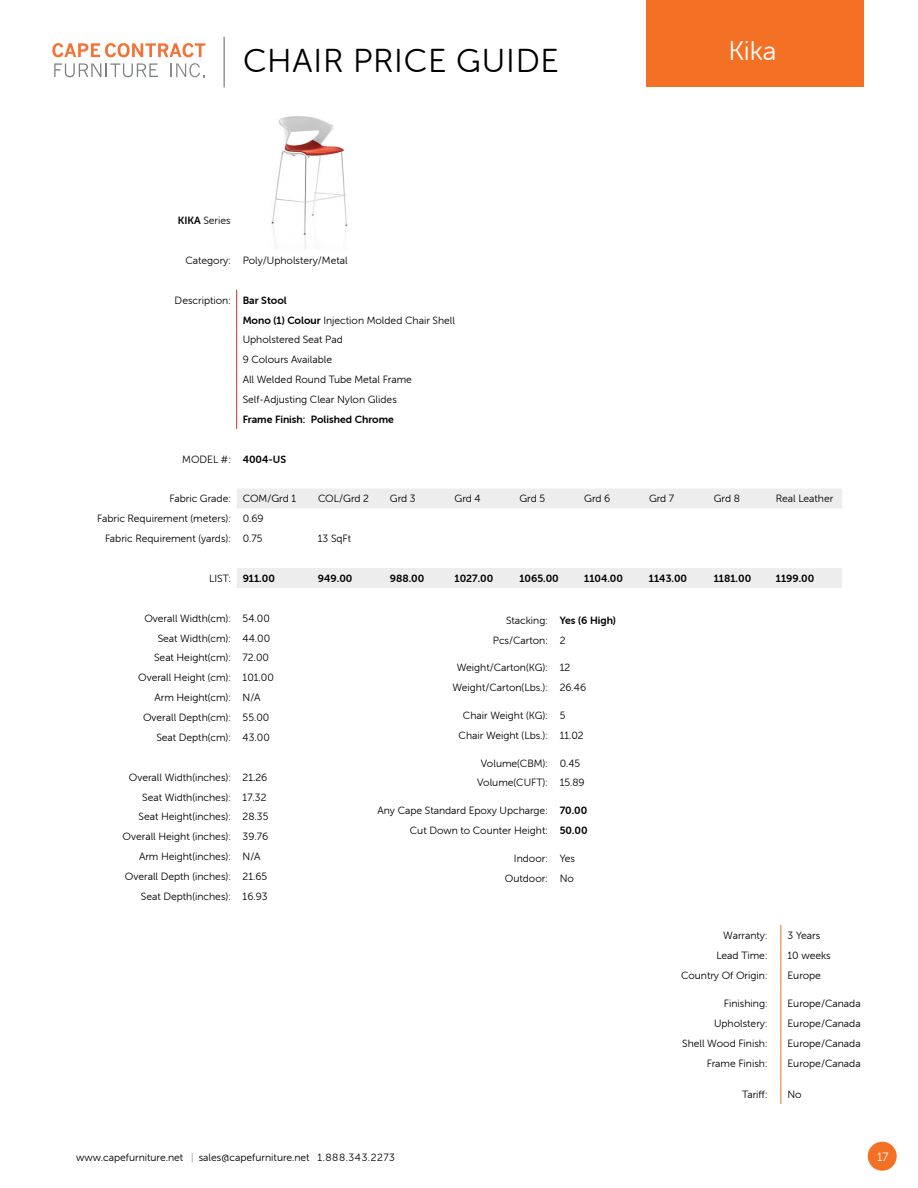
<style>
.page{position:relative;width:918px;height:1188px;background:#fff}
.page>*{position:absolute;margin:0;border:0;box-sizing:border-box;transform-origin:0 0}
.t1{font:33px "Museo Sans Rounded 300";letter-spacing:.025em;color:#000}
.t2{font:27px "Museo Sans Rounded 300";color:#fff}
.t3{font:12px "Museo Sans Rounded 300";color:#fff}
.t4{font:10.5px/20px "Museo Sans Rounded 300";color:#000}
.t5{font:10.5px "Museo Sans Rounded 700";color:#000}
.s1{font-family:"Museo Sans Rounded 700"}
.s2{font-family:"Museo Sans Rounded 300"}
.s3{color:#939598}
</style>
<div class="page">
<hr style="left:223px;top:37px;width:2px;height:50px;background:#939598">
<div style="left:647px;top:0;width:217px;height:87px;background:#f37024"></div>
<div style="left:868px;top:1142px;width:29px;height:29px;background:#f37024;border-radius:50%"></div>
<svg style="left:52px;top:43px;width:153px;height:14px"></svg>
<svg style="left:54px;top:63px;width:104px;height:14px"></svg>
<svg style="left:170px;top:63px;width:35px;height:14px"></svg>
<svg style="left:780px;top:925px;width:2px;height:179px"></svg>
<svg style="left:237px;top:489px;width:605px;height:99px"></svg>
<svg style="left:236px;top:290px;width:1px;height:139px"></svg>
<img style="left:271px;top:116px;width:77px;height:133px">
<h1 class="t1" style="left:243px;top:43px;width:317px">CHAIR PRICE GUIDE</h1>
<h2 class="t2" style="left:728px;top:37px;width:50px">Kika</h2>
<p class="t4" style="left:178px;top:211px;width:54px"><span class="s1">KIKA</span> Series</p>
<p class="t4" style="left:186px;top:250px;width:164px">Category: Poly/Upholstery/Metal</p>
<p class="t4" style="left:243px;top:290px;width:214px;text-indent:-68px">Description: <span class="s1">Bar Stool<br>Mono (1) Colour</span> Injection Molded Chair Shell<br>Upholstered Seat Pad<br>9 Colours Available<br>All Welded Round Tube Metal Frame<br>Self-Adjusting Clear Nylon Glides</p>
<p class="t5" style="left:243px;top:413px;width:153px">Frame Finish: Polished Chrome</p>
<p class="t4" style="left:182px;top:449px;width:105px">MODEL #: <span class="s1">4004-US</span></p>
<p class="t4" style="left:169px;top:489px;width:128px">Fabric Grade: COM/Grd 1</p>
<p class="t4" style="left:318px;top:489px;width:52px">COL/Grd 2</p>
<p class="t4" style="left:390px;top:489px;width:27px">Grd 3</p>
<p class="t4" style="left:455px;top:489px;width:28px">Grd 4</p>
<p class="t4" style="left:519px;top:489px;width:27px">Grd 5</p>
<p class="t4" style="left:584px;top:489px;width:28px">Grd 6</p>
<p class="t4" style="left:649px;top:489px;width:27px">Grd 7</p>
<p class="t4" style="left:714px;top:489px;width:28px">Grd 8</p>
<p class="t4" style="left:776px;top:489px;width:59px">Real Leather</p>
<p class="t4" style="left:97px;top:509px;width:168px;text-align:right">Fabric Requirement (meters): 0.69<br>Fabric Requirement (yards): 0.75</p>
<p class="t4" style="left:318px;top:529px;width:35px">13 SqFt</p>
<p class="t5" style="left:209px;top:572px;width:67px"><span class="s2">LIST:</span> 911.00</p>
<p class="t5" style="left:318px;top:572px;width:36px">949.00</p>
<p class="t5" style="left:390px;top:572px;width:36px">988.00</p>
<p class="t5" style="left:455px;top:572px;width:40px">1027.00</p>
<p class="t5" style="left:519px;top:572px;width:41px">1065.00</p>
<p class="t5" style="left:584px;top:572px;width:40px">1104.00</p>
<p class="t5" style="left:649px;top:572px;width:40px">1143.00</p>
<p class="t5" style="left:714px;top:572px;width:39px">1181.00</p>
<p class="t5" style="left:776px;top:572px;width:40px">1199.00</p>
<p class="t4" style="left:144px;top:608px;width:127px">Overall Width(cm): 54.00</p>
<p class="t4" style="left:158px;top:628px;width:114px">Seat Width(cm): 44.00</p>
<p class="t4" style="left:154px;top:648px;width:116px">Seat Height(cm): 72.00</p>
<p class="t4" style="left:138px;top:668px;width:137px">Overall Height (cm): 101.00</p>
<p class="t4" style="left:155px;top:688px;width:108px">Arm Height(cm): N/A</p>
<p class="t4" style="left:143px;top:708px;width:128px">Overall Depth(cm): 55.00</p>
<p class="t4" style="left:156px;top:727px;width:115px">Seat Depth(cm): 43.00</p>
<p class="t4" style="left:129px;top:767px;width:140px">Overall Width(inches): 21.26</p>
<p class="t4" style="left:142px;top:787px;width:126px">Seat Width(inches): 17.32</p>
<p class="t4" style="left:139px;top:807px;width:131px">Seat Height(inches): 28.35</p>
<p class="t4" style="left:123px;top:827px;width:147px">Overall Height (inches): 39.76</p>
<p class="t4" style="left:139px;top:847px;width:123px">Arm Height(inches): N/A</p>
<p class="t4" style="left:125px;top:867px;width:144px">Overall Depth (inches): 21.65</p>
<p class="t4" style="left:141px;top:886px;width:128px">Seat Depth(inches): 16.93</p>
<p class="t5" style="left:506px;top:614px;width:111px"><span class="s2">Stacking:</span> Yes (6 High)</p>
<p class="t4" style="left:493px;top:630px;width:74px">Pcs/Carton: 2</p>
<p class="t4" style="left:452px;top:658px;width:135px;text-indent:4px">Weight/Carton(KG): 12<br>Weight/Carton(Lbs.): 26.46</p>
<p class="t4" style="left:459px;top:705px;width:127px;text-indent:4px">Chair Weight (KG): 5<br>Chair Weight (Lbs.): 11.02</p>
<p class="t4" style="left:477px;top:753px;width:109px;text-align:center">Volume(CBM): 0.45<br>Volume(CUFT): 15.89</p>
<p class="t4" style="left:377px;top:801px;width:212px;text-align:right">Any Cape Standard Epoxy Upcharge: <span class="s1">70.00<br></span>Cut Down to Counter Height: <span class="s1">50.00</span></p>
<p class="t4" style="left:505px;top:848px;width:72px;text-align:right">Indoor: Yes<br>Outdoor: No</p>
<p class="t4" style="left:723px;top:926px;width:46px">Warranty:</p>
<p class="t4" style="left:788px;top:926px;width:34px">3 Years</p>
<p class="t4" style="left:717px;top:946px;width:52px">Lead Time:</p>
<p class="t4" style="left:788px;top:946px;width:45px">10 weeks</p>
<p class="t4" style="left:681px;top:966px;width:88px">Country Of Origin:</p>
<p class="t4" style="left:788px;top:966px;width:35px">Europe</p>
<p class="t4" style="left:724px;top:993px;width:45px">Finishing:</p>
<p class="t4" style="left:788px;top:993px;width:75px">Europe/Canada</p>
<p class="t4" style="left:714px;top:1013px;width:55px">Upholstery:</p>
<p class="t4" style="left:788px;top:1013px;width:75px">Europe/Canada</p>
<p class="t4" style="left:682px;top:1033px;width:87px">Shell Wood Finish:</p>
<p class="t4" style="left:788px;top:1033px;width:75px">Europe/Canada</p>
<p class="t4" style="left:707px;top:1053px;width:62px">Frame Finish:</p>
<p class="t4" style="left:788px;top:1053px;width:75px">Europe/Canada</p>
<p class="t4" style="left:742px;top:1084px;width:27px">Tariff:</p>
<p class="t4" style="left:788px;top:1084px;width:16px">No</p>
<p class="t4" style="left:76px;top:1148px;width:321px">www.capefurniture.net <span class="s3">|</span> sales@capefurniture.net 1.888.343.2273</p>
<p class="t3" style="left:877px;top:1150px;width:13px">17</p>
</div>
